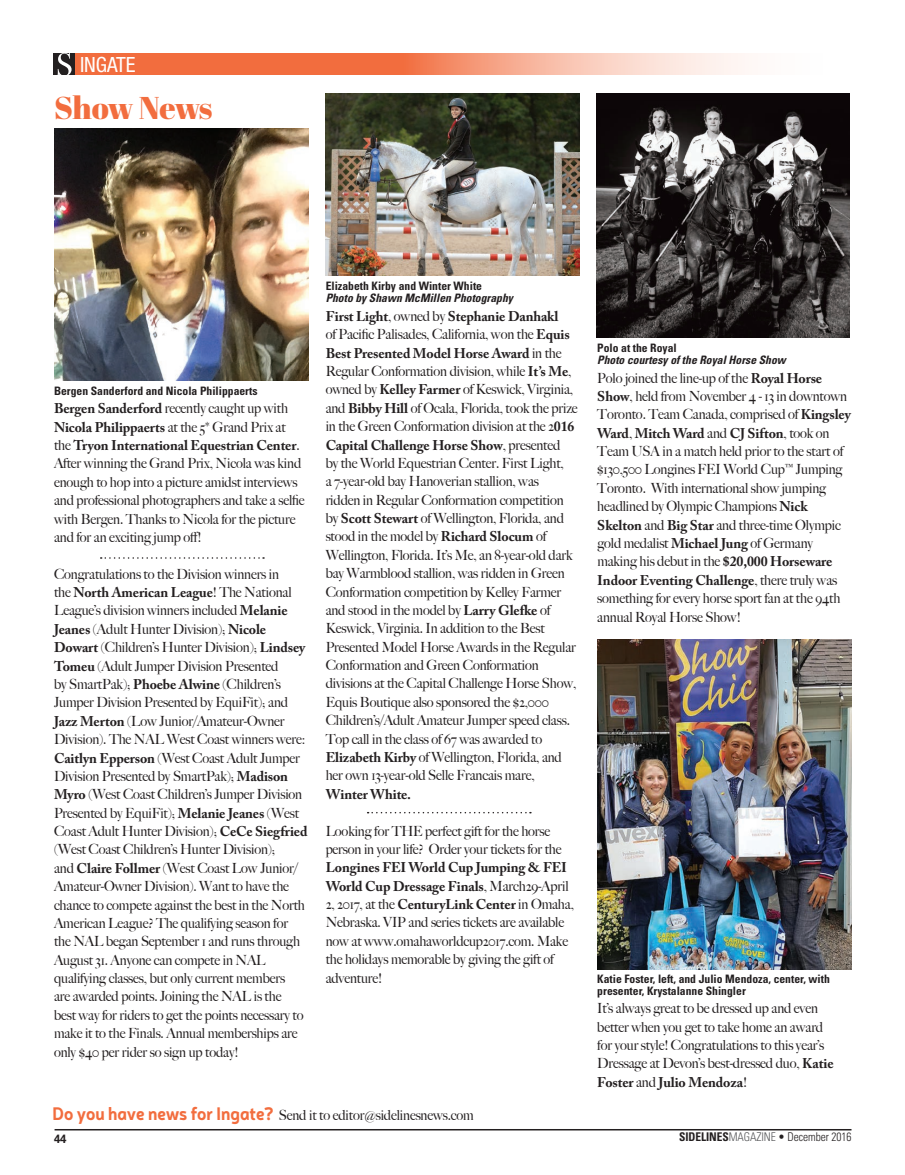
<style>
.page{position:relative;width:905px;height:1175px;background:#fff}
.page>*{position:absolute;margin:0;border:0;box-sizing:border-box;transform-origin:0 0}
.t1{font:31.5px "Abril Fatface";letter-spacing:-.03em;color:#f26d3e}
.t2{font:condensed 21px "Helvetica Neue LT Std";letter-spacing:-.005em;color:#fff}
.t3{font:500 14.1px/18.3px "Big Caslon";letter-spacing:-.01em;color:#231f20;scale:.95 1}
.t4{font:700 14.1px/18.3px "Adobe Caslon Pro";letter-spacing:-.01em;color:#231f20}
.t5{font:300 condensed 12px "Univers LT Std";letter-spacing:-.005em;color:#231f20;scale:.95 1}
.t6{font:700 12px "Univers LT Std";color:#231f20;scale:.95 1}
.t7{font:700 condensed 11.7px/12px "Univers LT Std";color:#231f20}
.t8{font:italic 700 condensed 11.7px "Univers LT Std";color:#231f20}
.s1{font-family:"Adobe Caslon Pro";font-weight:700}
.s2{font-family:"Big Caslon";font-weight:500}
.s3{font-family:"Neris";font-weight:700;font-style:italic;font-size:18px;color:#f26d3e}
.s4{font-weight:700}
.s5{color:#57585a}
</style>
<div class="page">
<hr style="left:55px;top:1129px;width:796px;height:1px;background:#231f20">
<svg style="left:75px;top:53px;width:670px;height:22px;background:#f59776"></svg>
<div style="left:53px;top:53px;width:22px;height:22px;background:#231f20"></div>
<svg style="left:57px;top:53px;width:15px;height:22px"></svg>
<img style="left:54px;top:128px;width:254px;height:252px">
<svg style="left:101px;top:557px;width:163px;height:2px"></svg>
<img style="left:326px;top:94px;width:253px;height:181px">
<img style="left:596px;top:94px;width:253px;height:244px">
<img style="left:597px;top:639px;width:254px;height:330px">
<svg style="left:367px;top:812px;width:164px;height:1px"></svg>
<h2 class="t2" style="left:80px;top:52px;width:57px">INGATE</h2>
<h1 class="t1" style="left:54px;top:85px;width:160px">Show News</h1>
<p class="t7" style="left:54px;top:384px;width:205px">Bergen Sanderford and Nicola Philippaerts</p>
<p class="t3" style="left:54px;top:398px;width:248px"><span class="s1">Bergen Sanderford</span> recently caught up with</p>
<p class="t4" style="left:54px;top:417px;width:247px">Nicola Philippaerts <span class="s2">at the 5* Grand Prix at the</span> Tryon International Equestrian Center<span class="s2">.</span></p>
<p class="t3" style="left:54px;top:454px;width:265px">After winning the Grand Prix, Nicola was kind enough to hop into a picture amidst interviews and professional photographers and take a selfie with Bergen. Thanks to Nicola for the picture and for an exciting jump off!</p>
<p class="t3" style="left:54px;top:564px;width:238px">Congratulations to the Division winners in</p>
<p class="t4" style="left:54px;top:583px;width:239px"><span class="s2">the</span> North American League<span class="s2">! The National</span></p>
<p class="t3" style="left:54px;top:601px;width:268px">League’s division winners included <span class="s1">Melanie Jeanes</span> (Adult Hunter Division); <span class="s1">Nicole Dowart</span> (Children’s Hunter Division); <span class="s1">Lindsey Tomeu</span> (Adult Jumper Division Presented<br>by SmartPak); <span class="s1">Phoebe Alwine</span> (Children’s Jumper Division Presented by EquiFit); and <span class="s1">Jazz Merton</span> (Low Junior/Amateur-Owner Division). The NAL West Coast winners were:<br><span class="s1">Caitlyn Epperson</span> (West Coast Adult Jumper Division Presented by SmartPak); <span class="s1">Madison Myro</span> (West Coast Children’s Jumper Division Presented by EquiFit); <span class="s1">Melanie Jeanes</span> (West Coast Adult Hunter Division); <span class="s1">CeCe Siegfried </span>(West Coast Children’s Hunter Division);<br>and <span class="s1">Claire Follmer</span> (West Coast Low Junior/ Amateur-Owner Division). Want to have the chance to compete against the best in the North American League? The qualifying season for the NAL began September 1 and runs through August 31. Anyone can compete in NAL qualifying classes, but only current members<br>are awarded points. Joining the NAL is the<br>best way for riders to get the points necessary to make it to the Finals. Annual memberships are only $40 per rider so sign up today!</p>
<p class="t7" style="left:326px;top:280px;width:158px">Elizabeth Kirby and Winter White</p>
<p class="t8" style="left:326px;top:291px;width:189px">Photo by Shawn McMillen Photography</p>
<p class="t4" style="left:326px;top:307px;width:234px">First Light<span class="s2">, owned by</span> Stephanie Danhakl</p>
<p class="t3" style="left:325px;top:324px;width:258px">of Pacific Palisades, California, won the <span class="s1">Equis</span></p>
<p class="t4" style="left:325px;top:343px;width:237px">Best Presented Model Horse Award <span class="s2">in the</span></p>
<p class="t3" style="left:325px;top:361px;width:267px">Regular Conformation division, while <span class="s1">It’s Me</span>, owned by <span class="s1">Kelley Farmer</span> of Keswick, Virginia, and <span class="s1">Bibby Hill</span> of Ocala, Florida, took the prize in the Green Conformation division at the 2<span class="s1">016</span></p>
<p class="t4" style="left:325px;top:435px;width:236px">Capital Challenge Horse Show<span class="s2">, presented</span></p>
<p class="t3" style="left:325px;top:453px;width:265px">by the World Equestrian Center. First Light,<br>a 7-year-old bay Hanoverian stallion, was ridden in Regular Conformation competition by <span class="s1">Scott Stewart</span> of Wellington, Florida, and stood in the model by <span class="s1">Richard Slocum</span> of Wellington, Florida. It’s Me, an 8-year-old dark bay Warmblood stallion, was ridden in Green Conformation competition by Kelley Farmer and stood in the model by <span class="s1">Larry Glefke</span> of Keswick, Virginia. In addition to the Best Presented Model Horse Awards in the Regular Conformation and Green Conformation divisions at the Capital Challenge Horse Show, Equis Boutique also sponsored the $2,000<br>Children’s/Adult Amateur Jumper speed class.<br>Top call in the class of 67 was awarded to <span class="s1">Elizabeth Kirby</span> of Wellington, Florida, and her own 13-year-old Selle Francais mare,</p>
<p class="t4" style="left:326px;top:784px;width:87px">Winter White.</p>
<p class="t3" style="left:326px;top:821px;width:250px">Looking for THE perfect gift for the horse person in your life? Order your tickets for the</p>
<p class="t4" style="left:326px;top:858px;width:244px">Longines FEI World Cup Jumping &amp; FEI<br>World Cup Dressage Finals<span class="s2">, March29-April</span></p>
<p class="t3" style="left:325px;top:894px;width:263px">2, 2017, at the <span class="s1">CenturyLink Center</span> in Omaha, Nebraska. VIP and series tickets are available now at www.omahaworldcup2017.com. Make the holidays memorable by giving the gift of adventure!</p>
<p class="t3" style="left:53px;top:1105px;width:444px"><span class="s3">Do you have news forIngate?</span>Send it to editor@sidelinesnews.com</p>
<p class="t7" style="left:597px;top:342px;width:81px">Polo at the Royal</p>
<p class="t8" style="left:597px;top:353px;width:190px">Photo courtesy of the Royal Horse Show</p>
<p class="t3" style="left:597px;top:368px;width:268px">Polo joined the line-up of the <span class="s1">Royal Horse<br>Show</span>, held from November 4 - 13 in downtown<br>Toronto. Team Canada, comprised of <span class="s1">Kingsley</span></p>
<p class="t4" style="left:597px;top:423px;width:234px">Ward<span class="s2">,</span> Mitch Ward <span class="s2">and</span> CJ Sifton<span class="s2">, took on</span></p>
<p class="t3" style="left:597px;top:441px;width:260px">Team USA in a match held prior to the start of $130,500 Longines FEI World Cup™ Jumping Toronto. With international show jumping headlined by Olympic Champions <span class="s1">Nick Skelton</span> and <span class="s1">Big Star</span> and three-time Olympic gold medalist <span class="s1">Michael Jung</span> of Germany making his debut in the <span class="s1">$20,000 Horseware</span></p>
<p class="t4" style="left:597px;top:570px;width:241px">Indoor Eventing Challenge<span class="s2">, there truly was</span></p>
<p class="t3" style="left:597px;top:588px;width:257px">something for every horse sport fan at the 94th annual Royal Horse Show!</p>
<p class="t7" style="left:597px;top:972px;width:234px">Katie Foster, left, and Julio Mendoza, center, with presenter, Krystalanne Shingler</p>
<p class="t3" style="left:597px;top:998px;width:250px">It’s always great to be dressed up and even better when you get to take home an award for your style! Congratulations to this year’s Dressage at Devon’s best-dressed duo, <span class="s1">Katie</span></p>
<p class="t4" style="left:597px;top:1072px;width:151px">Foster <span class="s2">and</span> Julio Mendoza<span class="s2">!</span></p>
<p class="t6" style="left:54px;top:1131px;width:15px">44</p>
<p class="t5" style="left:679px;top:1129px;width:183px"><span class="s4">SIDELINES</span><span class="s5">MAGAZINE</span> • December 2016</p>
</div>
